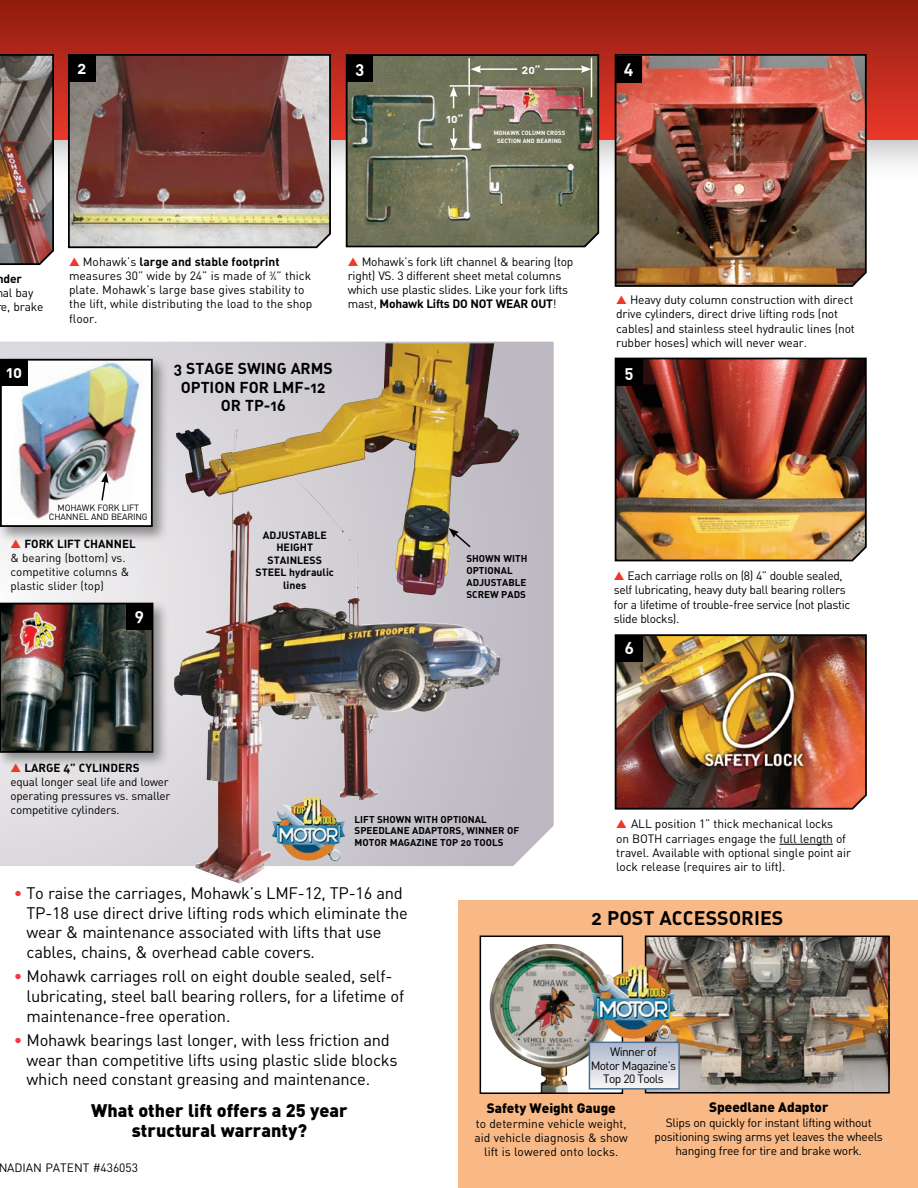
<style>
.page{position:relative;width:918px;height:1188px;background:#fff}
.page>*{position:absolute;margin:0;border:0;box-sizing:border-box;transform-origin:0 0}
.t1{font:19.5px "DIN Bold Alternate";color:#000}
.t2{font:900 18px/19.5px "DIN";color:#000;text-align:center}
.t3{font:16.5px/19.5px "DIN";letter-spacing:-.015em;color:#000}
.t4{font:16.5px "DIN Bold Alternate";color:#fff}
.t5{font:15.6px/18.8px "DIN Bold Alternate";color:#000;text-align:center}
.t6{font:900 13.5px "DIN";color:#000}
.t7{font:12px/14.2px "DIN";letter-spacing:-.015em;color:#000}
.t8{font:12px "DIN Bold Alternate";letter-spacing:-.01em;color:#000}
.t9{font:12px/13.5px "DIN";letter-spacing:-.05em;color:#000;text-align:center}
.t10{font:12px "DIN Bold Alternate";color:#fff}
.t11{font:11.55px/14px "DIN";letter-spacing:-.015em;color:#000}
.t12{font:11.55px "DIN Bold Alternate";color:#000}
.t13{font:10.5px/12.6px "DIN Bold Alternate";color:#000;text-align:center}
.t14{font:9.75px/11.7px "DIN Bold Alternate";color:#000}
.t15{font:9px/9px "DIN";letter-spacing:-.02em;color:#000;text-align:center}
.t16{font:6px/7.8px "DIN Bold Alternate";color:#fff;text-align:center}
.s1{color:#ef3829}
.s2{font-family:"DIN"}
.s3{font-size:6px}
.s4{color:#ef3a42}
</style>
<div class="page">
<div style="left:458px;top:900px;width:460px;height:288px;background:#f8b986"></div>
<div style="left:0;top:0;width:918px;height:184px;background:#000;opacity:.29"></div>
<div style="left:0;top:0;width:918px;height:140px;background:linear-gradient(to bottom,#8f1c0f,#ea382a)"></div>
<svg style="left:0;top:342px;width:554px;height:524px;background:#bfbbc0"></svg>
<img style="left:614px;top:53px;width:254px;height:234px">
<svg style="left:67px;top:53px;width:265px;height:196px;background:#8b655c"></svg>
<svg style="left:345px;top:53px;width:255px;height:195px;background:#72715b"></svg>
<img style="left:614px;top:357px;width:253px;height:205px">
<img style="left:648px;top:939px;width:239px;height:152px">
<div style="left:645px;top:936px;width:245px;height:158px;border:2px solid #000"></div>
<img style="left:614px;top:634px;width:253px;height:176px">
<hr style="left:779px;top:844px;width:54px;height:1px;background:#000">
<img style="left:174px;top:430px;width:153px;height:454px">
<img style="left:271px;top:796px;width:75px;height:66px">
<div style="left:480px;top:936px;width:142px;height:157px;background:#fff"></div>
<img style="left:490px;top:944px;width:124px;height:147px">
<div style="left:480px;top:936px;width:143px;height:158px;border:2px solid #000"></div>
<img style="left:0;top:53px;width:55px;height:212px">
<hr style="left:450px;top:85px;width:32px;height:2px;background:#fff">
<hr style="left:451px;top:148px;width:21px;height:2px;background:#fff">
<svg style="left:450px;top:128px;width:8px;height:21px"></svg>
<svg style="left:450px;top:87px;width:7px;height:21px"></svg>
<hr style="left:479px;top:68px;width:38px;height:2px;background:#fff">
<svg style="left:470px;top:65px;width:11px;height:8px"></svg>
<hr style="left:545px;top:68px;width:38px;height:2px;background:#fff">
<svg style="left:581px;top:65px;width:10px;height:8px"></svg>
<hr style="left:468px;top:58px;width:2px;height:37px;background:#fff">
<hr style="left:591px;top:58px;width:1px;height:39px;background:#fff">
<img style="left:591px;top:965px;width:85px;height:75px">
<img style="left:592px;top:1045px;width:85px;height:42px">
<div style="left:589px;top:1042px;width:91px;height:48px;border:2px solid #4a7098"></div>
<div style="left:69px;top:55px;width:26px;height:27px;background:#000"></div>
<div style="left:346px;top:55px;width:27px;height:27px;background:#000"></div>
<div style="left:615px;top:56px;width:27px;height:26px;background:#000"></div>
<div style="left:616px;top:359px;width:26px;height:27px;background:#000"></div>
<div style="left:616px;top:635px;width:27px;height:27px;background:#000"></div>
<img style="left:176px;top:343px;width:344px;height:252px">
<div style="left:0;top:599px;width:170px;height:170px;background:#000;opacity:.4"></div>
<img style="left:3px;top:606px;width:147px;height:144px">
<div style="left:0;top:603px;width:153px;height:150px;border:2px solid #000"></div>
<div style="left:0;top:355px;width:169px;height:188px;background:#000;opacity:.4"></div>
<div style="left:1px;top:360px;width:151px;height:166px;background:#fff"></div>
<img style="left:18px;top:362px;width:122px;height:157px">
<div style="left:0;top:359px;width:153px;height:168px;border:2px solid #000"></div>
<div style="left:126px;top:603px;width:27px;height:27px;background:#000"></div>
<div style="left:1px;top:359px;width:27px;height:27px;background:#000"></div>
<svg style="left:100px;top:473px;width:9px;height:29px"></svg>
<h3 class="t4" style="left:77px;top:57px;width:11px">2</h3>
<h3 class="t4" style="left:355px;top:57px;width:10px">3</h3>
<h3 class="t4" style="left:624px;top:58px;width:11px">4</h3>
<p class="t10" style="left:522px;top:62px;width:20px">20”</p>
<p class="t10" style="left:446px;top:110px;width:19px">10”</p>
<p class="t16" style="left:494px;top:129px;width:73px">MOHAWK COLUMN CROSS<br>SECTION AND BEARING</p>
<p class="t8" style="left:-3px;top:270px;width:27px">nder</p>
<p class="t7" style="left:1px;top:285px;width:44px">al bay e, brake</p>
<h3 class="t4" style="left:6px;top:361px;width:18px">10</h3>
<p class="t8" style="left:69px;top:254px;width:212px"><span class="s1">▲</span> <span class="s2">Mohawk’s</span> large and stable footprint</p>
<p class="t7" style="left:69px;top:268px;width:245px">measures 30” wide by 24” is made of <sup>3</sup>⁄<span class="s3">4</span>” thick plate. Mohawk’s large base gives stability to the lift, while distributing the load to the shop floor.</p>
<p class="t7" style="left:348px;top:254px;width:227px"><span class="s1">▲</span> Mohawk’s fork lift channel &amp; bearing (top right) VS. 3 different sheet metal columns which use plastic slides. Like your fork lifts</p>
<p class="t8" style="left:348px;top:296px;width:210px"><span class="s2">mast,</span> Mohawk Lifts DO NOT WEAR OUT<span class="s2">!</span></p>
<h3 class="t5" style="left:174px;top:358px;width:160px">3 STAGE SWING ARMS<br>OPTION FOR LMF-12<br>OR TP-16</h3>
<p class="t15" style="left:49px;top:503px;width:100px">MOHAWK FORK LIFT<br>CHANNEL AND BEARING</p>
<p class="t12" style="left:10px;top:536px;width:127px"><span class="s1">▲</span> FORK LIFT CHANNEL</p>
<p class="t11" style="left:10px;top:550px;width:120px">&amp; bearing (bottom) vs. competitive columns &amp; plastic slider (top)</p>
<h3 class="t4" style="left:135px;top:605px;width:11px">9</h3>
<p class="t13" style="left:256px;top:528px;width:80px">ADJUSTABLE<br>HEIGHT<br>STAINLESS<br>STEEL hydraulic lines</p>
<p class="t14" style="left:466px;top:553px;width:62px">SHOWN WITH<br>OPTIONAL<br>ADJUSTABLE<br>SCREW PADS</p>
<p class="t7" style="left:616px;top:292px;width:240px"><span class="s1">▲</span> Heavy duty column construction with direct drive cylinders, direct drive lifting rods (not cables) and stainless steel hydraulic lines (not rubber hoses) which will never wear.</p>
<h3 class="t4" style="left:624px;top:361px;width:11px">5</h3>
<p class="t7" style="left:614px;top:569px;width:238px"><span class="s1">▲</span> Each carriage rolls on (8) 4” double sealed, self lubricating, heavy duty ball bearing rollers for a lifetime of trouble-free service (not plastic slide blocks).</p>
<h3 class="t4" style="left:625px;top:637px;width:11px">6</h3>
<p class="t12" style="left:10px;top:760px;width:131px"><span class="s1">▲</span> LARGE 4” CYLINDERS</p>
<p class="t11" style="left:10px;top:775px;width:162px">equal longer seal life and lower operating pressures vs. smaller competitive cylinders.</p>
<p class="t14" style="left:355px;top:813px;width:166px">LIFT SHOWN WITH OPTIONAL<br>SPEEDLANE ADAPTORS, WINNER OF<br>MOTOR MAGAZINE TOP 20 TOOLS</p>
<p class="t7" style="left:616px;top:817px;width:236px"><span class="s1">▲</span> ALL position 1” thick mechanical locks<br>on BOTH carriages engage the full length of travel. Available with optional single point air lock release (requires air to lift).</p>
<h3 class="t3" style="left:27px;top:883px;width:383px;text-indent:-13px"><span class="s4">•</span> To raise the carriages, Mohawk’s LMF-12, TP-16 and TP-18 use direct drive lifting rods which eliminate the wear &amp; maintenance associated with lifts that use cables, chains, &amp; overhead cable covers.</h3>
<h3 class="t3" style="left:27px;top:966px;width:379px;text-indent:-13px"><span class="s4">•</span> Mohawk carriages roll on eight double sealed, self&shy;lubricating, steel ball bearing rollers, for a lifetime of maintenance-free operation.</h3>
<h3 class="t3" style="left:27px;top:1030px;width:373px;text-indent:-13px"><span class="s4">•</span> Mohawk bearings last longer, with less friction and wear than competitive lifts using plastic slide blocks which need constant greasing and maintenance.</h3>
<h2 class="t2" style="left:91px;top:1100px;width:258px">What other lift offers a 25 year structural warranty?</h2>
<p class="t7" style="left:-2px;top:1161px;width:141px">NADIAN PATENT #436053</p>
<h1 class="t1" style="left:591px;top:905px;width:193px">2 POST ACCESSORIES</h1>
<p class="t9" style="left:591px;top:1045px;width:87px">Winner of<br>Motor Magazine’s<br>Top 20 Tools</p>
<p class="t6" style="left:487px;top:1099px;width:131px">Safety Weight Gauge</p>
<p class="t7" style="left:475px;top:1116px;width:155px;text-align:center">to determine vehicle weight, aid vehicle diagnosis &amp; show lift is lowered onto locks.</p>
<p class="t6" style="left:709px;top:1098px;width:121px">Speedlane Adaptor</p>
<p class="t7" style="left:655px;top:1115px;width:230px;text-align:center">Slips on quickly for instant lifting without positioning swing arms yet leaves the wheels hanging free for tire and brake work.</p>
</div>
